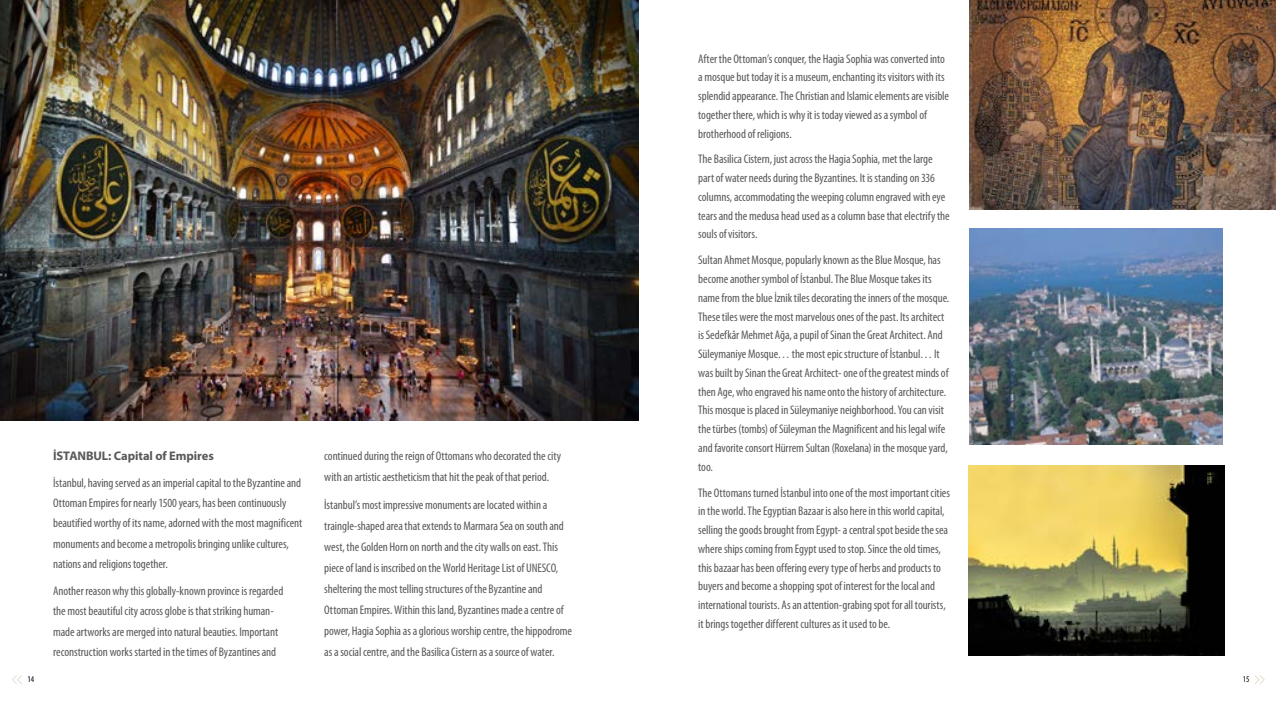
<style>
.page{position:relative;width:1276px;height:709px;background:#fff}
.page>*{position:absolute;margin:0;border:0;box-sizing:border-box;transform-origin:0 0}
.t1{font:condensed 12.5px/18.8px "Myriad Pro";letter-spacing:-.005em;color:#58595b}
.t2{font:700 12.5px "Myriad Pro";letter-spacing:-.005em;color:#58595b}
.t3{font:condensed 8.75px "Myriad Pro";color:#000}
</style>
<div class="page">
<svg style="left:1255px;top:675px;width:9px;height:9px"></svg>
<svg style="left:12px;top:675px;width:10px;height:9px"></svg>
<img style="left:969px;top:0;width:307px;height:209px">
<img style="left:969px;top:229px;width:253px;height:215px">
<img style="left:968px;top:465px;width:256px;height:191px">
<img style="left:0;top:0;width:638px;height:421px">
<p class="t2" style="left:53px;top:447px;width:162px">İSTANBUL: Capital of Empires</p>
<p class="t1" style="left:53px;top:472px;width:251px;line-height:20.2px">İstanbul, having served as an imperial capital to the Byzantine and Ottoman Empires for nearly 1500 years, has been continuously beautified worthy of its name, adorned with the most magnificent monuments and become a metropolis bringing unlike cultures, nations and religions together.</p>
<p class="t1" style="left:53px;top:580px;width:232px;line-height:20.2px">Another reason why this globally-known province is regarded the most beautiful city across globe is that striking human&shy;made artworks are merged into natural beauties. Important reconstruction works started in the times of Byzantines and</p>
<p class="t1" style="left:324px;top:445px;width:238px;line-height:21px">continued during the reign of Ottomans who decorated the city with an artistic aestheticism that hit the peak of that period.</p>
<p class="t1" style="left:324px;top:494px;width:249px;line-height:21px">İstanbul’s most impressive monuments are located within a traingle-shaped area that extends to Marmara Sea on south and west, the Golden Horn on north and the city walls on east. This piece of land is inscribed on the World Heritage List of UNESCO, sheltering the most telling structures of the Byzantine and Ottoman Empires. Within this land, Byzantines made a centre of power, Hagia Sophia as a glorious worship centre, the hippodrome as a social centre, and the Basilica Cistern as a source of water.</p>
<p class="t1" style="left:698px;top:49px;width:252px">After the Ottoman’s conquer, the Hagia Sophia was converted into a mosque but today it is a museum, enchanting its visitors with its splendid appearance. The Christian and Islamic elements are visible together there, which is why it is today viewed as a symbol of brotherhood of religions.</p>
<p class="t1" style="left:698px;top:150px;width:253px">The Basilica Cistern, just across the Hagia Sophia, met the large part of water needs during the Byzantines. It is standing on 336 columns, accommodating the weeping column engraved with eye tears and the medusa head used as a column base that electrify the souls of visitors.</p>
<p class="t1" style="left:698px;top:251px;width:253px">Sultan Ahmet Mosque, popularly known as the Blue Mosque, has become another symbol of İstanbul. The Blue Mosque takes its name from the blue İznik tiles decorating the inners of the mosque.<br>These tiles were the most marvelous ones of the past. Its architect is Sedefkâr Mehmet Ağa, a pupil of Sinan the Great Architect. And Süleymaniye Mosque… the most epic structure of İstanbul… It was built by Sinan the Great Architect- one of the greatest minds of then Age, who engraved his name onto the history of architecture.<br>This mosque is placed in Süleymaniye neighborhood. You can visit the türbes (tombs) of Süleyman the Magnificent and his legal wife and favorite consort Hürrem Sultan (Roxelana) in the mosque yard, too.</p>
<p class="t1" style="left:698px;top:483px;width:253px">The Ottomans turned İstanbul into one of the most important cities in the world. The Egyptian Bazaar is also here in this world capital, selling the goods brought from Egypt- a central spot beside the sea where ships coming from Egypt used to stop. Since the old times, this bazaar has been offering every type of herbs and products to buyers and become a shopping spot of interest for the local and international tourists. As an attention-grabing spot for all tourists, it brings together different cultures as it used to be.</p>
<p class="t3" style="left:28px;top:674px;width:8px">14</p>
<p class="t3" style="left:1242px;top:674px;width:8px">15</p>
</div>
